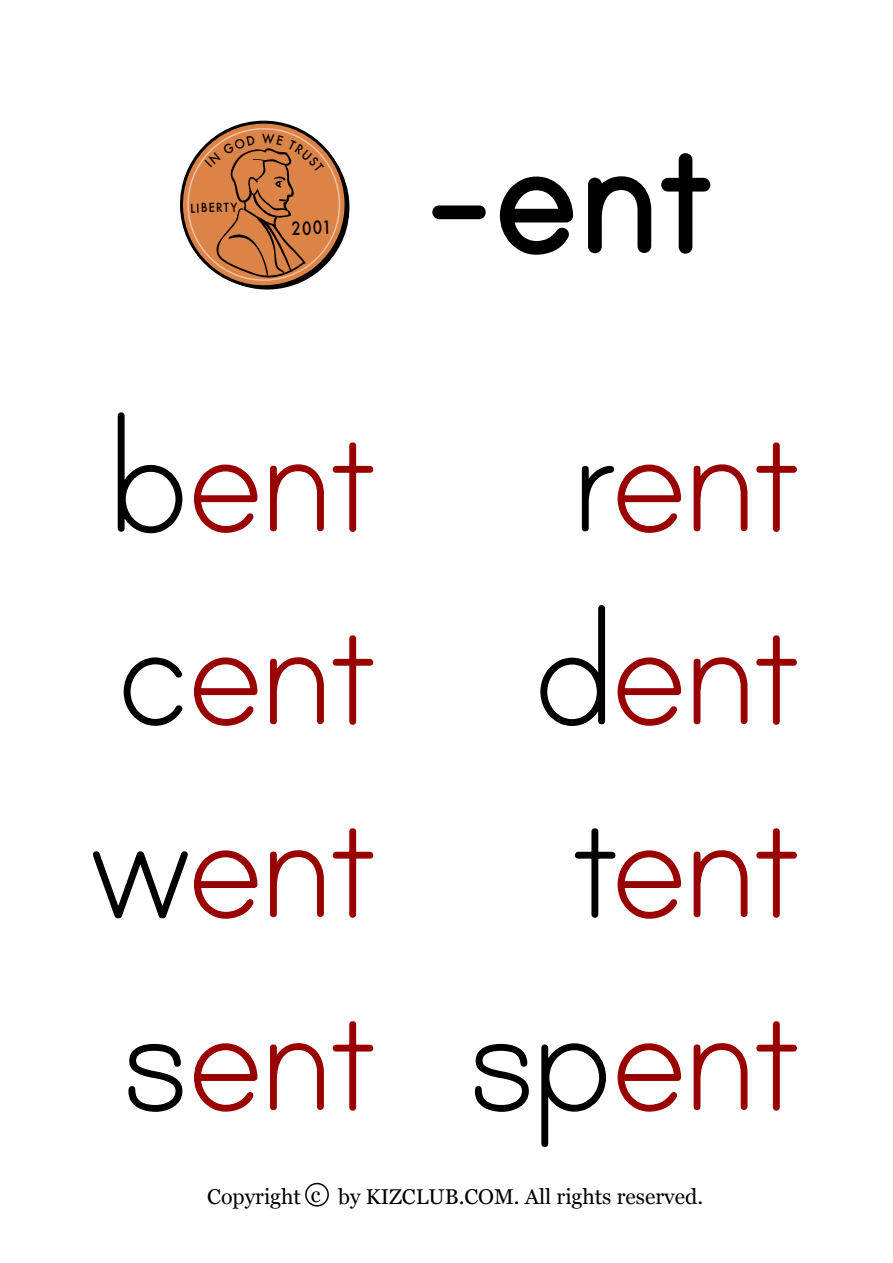
<style>
.page{position:relative;width:893px;height:1263px;background:#fff}
.page>*{position:absolute;margin:0;border:0;box-sizing:border-box;transform-origin:0 0}
.t1{font:700 217.8px "Print";color:#000}
.t2{font:192px/192.9px "Print Clearly";letter-spacing:-.06em;color:#900}
.t3{font:21.3px "Georgia";color:#000}
.t4{font:500 17.7px "Futura";color:#000;scale:.84 1}
.t5{font:500 12.15px "Futura";color:#000;scale:.91 1}
.s1{color:#000}
</style>
<div class="page">
<svg style="left:117px;top:412px;width:66px;height:122px"></svg>
<svg style="left:193px;top:464px;width:65px;height:69px"></svg>
<svg style="left:270px;top:464px;width:54px;height:68px"></svg>
<svg style="left:332px;top:442px;width:42px;height:90px"></svg>
<svg style="left:123px;top:657px;width:60px;height:69px"></svg>
<svg style="left:193px;top:657px;width:65px;height:69px"></svg>
<svg style="left:270px;top:657px;width:54px;height:68px"></svg>
<svg style="left:332px;top:635px;width:42px;height:90px"></svg>
<svg style="left:93px;top:850px;width:165px;height:69px"></svg>
<svg style="left:270px;top:850px;width:54px;height:68px"></svg>
<svg style="left:332px;top:828px;width:42px;height:90px"></svg>
<svg style="left:128px;top:1043px;width:55px;height:69px"></svg>
<svg style="left:193px;top:1043px;width:65px;height:69px"></svg>
<svg style="left:270px;top:1043px;width:54px;height:68px"></svg>
<svg style="left:332px;top:1021px;width:42px;height:90px"></svg>
<svg style="left:581px;top:464px;width:101px;height:69px"></svg>
<svg style="left:693px;top:464px;width:55px;height:68px"></svg>
<svg style="left:756px;top:442px;width:41px;height:90px"></svg>
<svg style="left:540px;top:605px;width:66px;height:121px"></svg>
<svg style="left:617px;top:657px;width:65px;height:69px"></svg>
<svg style="left:693px;top:657px;width:55px;height:68px"></svg>
<svg style="left:756px;top:635px;width:41px;height:90px"></svg>
<svg style="left:575px;top:828px;width:107px;height:91px"></svg>
<svg style="left:693px;top:850px;width:55px;height:68px"></svg>
<svg style="left:756px;top:828px;width:41px;height:90px"></svg>
<svg style="left:474px;top:1043px;width:55px;height:69px"></svg>
<svg style="left:541px;top:1043px;width:65px;height:104px"></svg>
<svg style="left:617px;top:1043px;width:65px;height:69px"></svg>
<svg style="left:693px;top:1043px;width:55px;height:68px"></svg>
<svg style="left:756px;top:1021px;width:41px;height:90px"></svg>
<div style="left:305px;top:1183px;width:24px;height:23px;border:2px solid #000;border-radius:50%"></div>
<svg style="left:180px;top:120px;width:170px;height:170px"></svg>
<p class="t5" style="left:190px;top:200px;width:53px;rotate:-2deg">LIBERTY</p>
<p class="t4" style="left:291px;top:216px;width:49px;rotate:-2deg">2001</p>
<h1 class="t1" style="left:421px;top:89px;width:301px">-ent</h1>
<h2 class="t2" style="left:81px;top:377px;width:726px"><span class="s1">b</span>ent<br><span class="s1">c</span>ent<br><span class="s1">w</span>ent<br><span class="s1">s</span>ent <span class="s1">sp</span>ent</h2>
<h2 class="t2" style="left:529px;top:377px;width:278px;text-align:justify"><span class="s1">r</span>ent <span class="s1">d</span>ent <span class="s1">t</span>ent</h2>
<p class="t3" style="left:207px;top:1181px;width:497px">Copyright c by KIZCLUB.COM. All rights reserved.</p>
</div>
